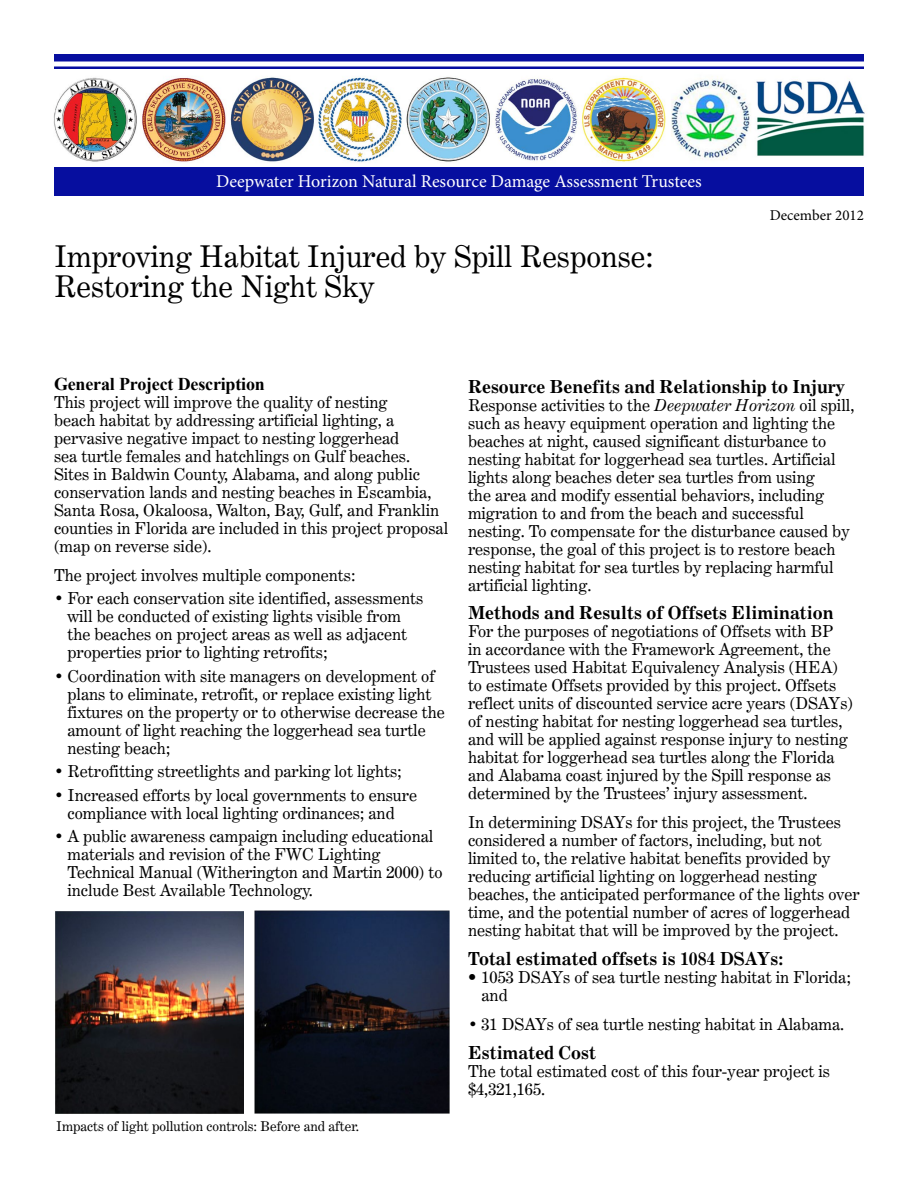
<style>
.page{position:relative;width:918px;height:1188px;background:#fff}
.page>*{position:absolute;margin:0;border:0;box-sizing:border-box;transform-origin:0 0}
.t1{font:30px/30px "Century Expanded BT";color:#000}
.t2{font:700 18px "Century Expanded BT";color:#000}
.t3{font:18px "Minion Pro";color:#fff}
.t4{font:700 18px "Times New Roman";letter-spacing:-.01em;color:#000}
.t5{font:16.5px/18px "Century Expanded BT";color:#000}
.t6{font:15px "Minion Pro";color:#000}
.t7{font:13.5px "Century Expanded BT";color:#000}
.s1{font-style:italic}
.s2{font-family:"Helvetica";font-weight:300}
</style>
<div class="page">
<img style="left:254px;top:911px;width:195px;height:203px">
<img style="left:54px;top:910px;width:190px;height:204px">
<img style="left:53px;top:76px;width:812px;height:86px">
<div style="left:54px;top:54px;width:810px;height:8px;background:#060e9f"></div>
<hr style="left:54px;top:66px;width:810px;height:3px;background:#060e9f">
<div style="left:54px;top:167px;width:810px;height:29px;background:#060e9f"></div>
<p class="t3" style="left:216px;top:169px;width:487px">Deepwater Horizon Natural Resource Damage Assessment Trustees</p>
<h1 class="t1" style="left:54px;top:241px;width:601px">Improving Habitat Injured by Spill Response:<br>Restoring the Night Sky</h1>
<p class="t6" style="left:770px;top:206px;width:96px">December 2012</p>
<p class="t4" style="left:54px;top:372px;width:212px">General Project Description</p>
<p class="t5" style="left:54px;top:393px;width:396px">This project will improve the quality of nesting<br>beach habitat by addressing artificial lighting, a pervasive negative impact to nesting loggerhead<br>sea turtle females and hatchlings on Gulf beaches.<br>Sites in Baldwin County, Alabama, and along public conservation lands and nesting beaches in Escambia, Santa Rosa, Okaloosa, Walton, Bay, Gulf, and Franklin counties in Florida are included in this project proposal (map on reverse side).</p>
<p class="t5" style="left:54px;top:566px;width:303px">The project involves multiple components:</p>
<p class="t5" style="left:67px;top:589px;width:357px;text-indent:-13px">• For each conservation site identified, assessments will be conducted of existing lights visible from the beaches on project areas as well as adjacent properties prior to lighting retrofits;</p>
<p class="t5" style="left:67px;top:667px;width:379px;text-indent:-13px">• Coordination with site managers on development of plans to eliminate, retrofit, or replace existing light fixtures on the property or to otherwise decrease the amount of light reaching the loggerhead sea turtle nesting beach;</p>
<p class="t5" style="left:54px;top:762px;width:349px">• Retrofitting streetlights and parking lot lights;</p>
<p class="t5" style="left:54px;top:786px;width:365px;text-align:center">• Increased efforts by local governments to ensure compliance with local lighting ordinances; and</p>
<p class="t5" style="left:67px;top:827px;width:377px;text-indent:-13px">• A public awareness campaign including educational materials and revision of the FWC Lighting Technical Manual (Witherington and Martin 2000) to include Best Available Technology.</p>
<p class="t7" style="left:56px;top:1118px;width:304px">Impacts of light pollution controls: Before and after.</p>
<p class="t2" style="left:468px;top:375px;width:379px">Resource Benefits and Relationship to Injury</p>
<p class="t5" style="left:468px;top:395px;width:388px">Response activities to the <span class="s1">Deepwater Horizon</span> oil spill, such as heavy equipment operation and lighting the beaches at night, caused significant disturbance to nesting habitat for loggerhead sea turtles. Artificial lights along beaches deter sea turtles from using<br>the area and modify essential behaviors, including migration to and from the beach and successful nesting. To compensate for the disturbance caused by response, the goal of this project is to restore beach nesting habitat for sea turtles by replacing harmful artificial lighting.</p>
<p class="t2" style="left:468px;top:602px;width:367px">Methods and Results of Offsets Elimination</p>
<p class="t5" style="left:468px;top:622px;width:386px">For the purposes of negotiations of Offsets with BP<br>in accordance with the Framework Agreement, the Trustees used Habitat Equivalency Analysis (HEA) to estimate Offsets provided by this project. Offsets reflect units of discounted service acre years (DSAYs) of nesting habitat for nesting loggerhead sea turtles, and will be applied against response injury to nesting habitat for loggerhead sea turtles along the Florida and Alabama coast injured by the Spill response as determined by the Trustees’ injury assessment.</p>
<p class="t5" style="left:468px;top:813px;width:393px">In determining DSAYs for this project, the Trustees considered a number of factors, including, but not limited to, the relative habitat benefits provided by reducing artificial lighting on loggerhead nesting beaches, the anticipated performance of the lights over time, and the potential number of acres of loggerhead nesting habitat that will be improved by the project.</p>
<p class="t2" style="left:468px;top:947px;width:317px">Total estimated offsets is 1084 DSAYs:</p>
<p class="t5" style="left:481px;top:968px;width:371px;text-indent:-13px"><span class="s2">•</span> 1053 DSAYs of sea turtle nesting habitat in Florida; and</p>
<p class="t5" style="left:468px;top:1015px;width:378px">• 31 DSAYs of sea turtle nesting habitat in Alabama.</p>
<p class="t2" style="left:468px;top:1041px;width:130px">Estimated Cost</p>
<p class="t5" style="left:468px;top:1061px;width:364px">The total estimated cost of this four-year project is $4,321,165.</p>
</div>
